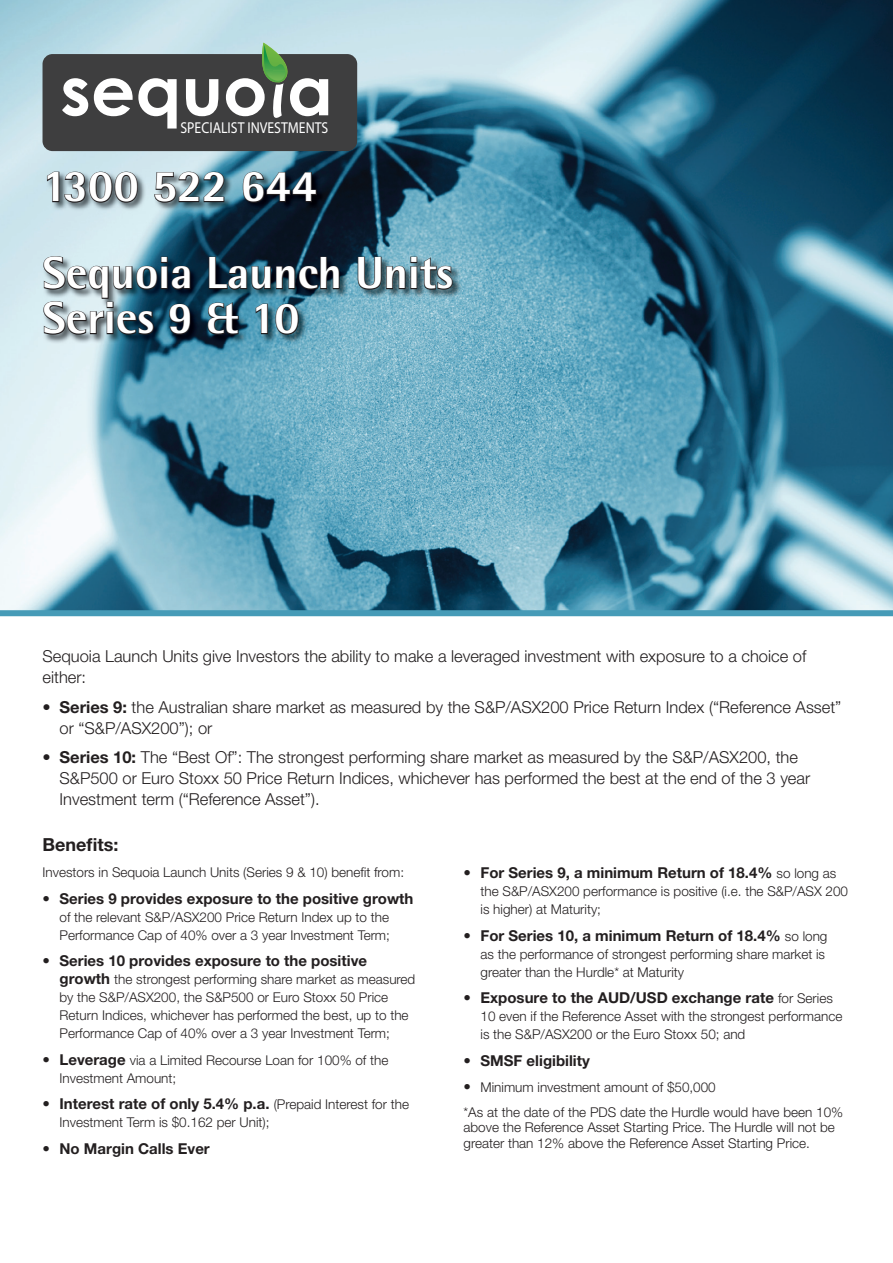
<style>
.page{position:relative;width:893px;height:1263px;background:#fff}
.page>*{position:absolute;margin:0;border:0;box-sizing:border-box;transform-origin:0 0}
.t1{font:800 45px/87px "Rotis Semi Sans";color:#fff}
.t2{font:700 18px "Helvetica Neue LT Pro";color:#231f20}
.t3{font:300 16.5px/21px "Helvetica Neue LT Pro";color:#231f20}
.t4{font:15.75px "Myriad Pro";color:#fff;scale:.87 1}
.t5{font:700 15px "Helvetica Neue LT Pro";color:#231f20}
.t6{font:300 13.5px/18px "Helvetica Neue LT Pro";color:#231f20}
.s1{font-weight:700}
.s2{font-weight:700;font-size:15px}
.s3{font-weight:300;font-size:13.5px}
.s4{font-size:15px}
</style>
<div class="page">
<img style="left:0;top:0;width:893px;height:610px">
<div style="left:43px;top:54px;width:314px;height:97px;background:#3e3e3f;border-radius:10px"></div>
<svg style="left:62px;top:78px;width:26px;height:38px"></svg>
<svg style="left:94px;top:78px;width:83px;height:51px"></svg>
<svg style="left:186px;top:79px;width:32px;height:37px"></svg>
<svg style="left:226px;top:43px;width:102px;height:75px"></svg>
<div style="left:0;top:610px;width:893px;height:6px;background:#469bb7"></div>
<img style="left:43px;top:171px;width:419px;height:172px">
<svg style="left:46px;top:171px;width:93px;height:32px;background:#79868b"></svg>
<svg style="left:153px;top:171px;width:72px;height:32px;background:#607881"></svg>
<svg style="left:242px;top:171px;width:76px;height:32px;background:#1e313e"></svg>
<svg style="left:208px;top:256px;width:132px;height:34px;background:#152c3b"></svg>
<svg style="left:357px;top:256px;width:96px;height:34px;background:#4d6f7b"></svg>
<svg style="left:43px;top:255px;width:148px;height:80px;background:#5a727d"></svg>
<svg style="left:207px;top:301px;width:32px;height:34px"></svg>
<svg style="left:255px;top:303px;width:14px;height:32px"></svg>
<svg style="left:275px;top:303px;width:24px;height:32px"></svg>
<p class="t4" style="left:181px;top:118px;width:171px">SPECIALIST INVESTMENTS</p>
<h1 class="t1" style="left:43px;top:142px;width:412px">1300 522 644<br>Sequoia Launch Units</h1>
<h1 class="t1" style="left:43px;top:274px;width:259px">Series 9 &amp; 10</h1>
<p class="t3" style="left:43px;top:646px;width:765px">Sequoia Launch Units give Investors the ability to make a leveraged investment with exposure to a choice of either:</p>
<p class="t3" style="left:60px;top:696px;width:783px;text-indent:-17px"><span class="s1">• Series 9:</span> the Australian share market as measured by the S&amp;P/ASX200 Price Return Index (“Reference Asset” or “S&amp;P/ASX200”); or</p>
<p class="t3" style="left:60px;top:747px;width:752px;text-indent:-17px"><span class="s1">• Series 10:</span> The “Best Of”: The strongest performing share market as measured by the S&amp;P/ASX200, the<br>S&amp;P500 or Euro Stoxx 50 Price Return Indices, whichever has performed the best at the end of the 3 year<br>Investment term (“Reference Asset”).</p>
<h2 class="t2" style="left:43px;top:833px;width:77px">Benefits:</h2>
<p class="t6" style="left:43px;top:863px;width:363px">Investors in Sequoia Launch Units (Series 9 &amp; 10) benefit from:</p>
<p class="t5" style="left:43px;top:889px;width:372px">• Series 9 provides exposure to the positive growth</p>
<p class="t6" style="left:60px;top:907px;width:332px">of the relevant S&amp;P/ASX200 Price Return Index up to the<br>Performance Cap of 40% over a 3 year Investment Term;</p>
<p class="t5" style="left:43px;top:951px;width:326px">• Series 10 provides exposure to the positive</p>
<p class="t6" style="left:60px;top:970px;width:357px"><span class="s2">growth</span> the strongest performing share market as measured by the S&amp;P/ASX200, the S&amp;P500 or Euro Stoxx 50 Price Return Indices, whichever has performed the best, up to the Performance Cap of 40% over a 3 year Investment Term;</p>
<p class="t6" style="left:60px;top:1050px;width:330px;text-indent:-17px"><span class="s2">• Leverage</span> via a Limited Recourse Loan for 100% of the<br>Investment Amount;</p>
<p class="t5" style="left:43px;top:1094px;width:368px">• Interest rate of only 5.4% p.a. <span class="s3">(Prepaid Interest for the</span></p>
<p class="t6" style="left:60px;top:1113px;width:212px">Investment Term is $0.162 per Unit);</p>
<p class="t5" style="left:43px;top:1139px;width:169px">• No Margin Calls Ever</p>
<p class="t5" style="left:463px;top:863px;width:374px">• For Series 9, a minimum Return of 18.4% <span class="s3">so long as</span></p>
<p class="t6" style="left:480px;top:882px;width:369px">the S&amp;P/ASX200 performance is positive (i.e. the S&amp;P/ASX 200 is higher) at Maturity;</p>
<p class="t5" style="left:463px;top:926px;width:365px">• For Series 10, a minimum Return of 18.4% <span class="s3">so long</span></p>
<p class="t6" style="left:480px;top:945px;width:346px">as the performance of strongest performing share market is greater than the Hurdle* at Maturity</p>
<p class="t5" style="left:463px;top:988px;width:371px">• Exposure to the AUD/USD exchange rate <span class="s3">for Series</span></p>
<p class="t6" style="left:480px;top:1007px;width:363px">10 even if the Reference Asset with the strongest performance is the S&amp;P/ASX200 or the Euro Stoxx 50; and</p>
<p class="t5" style="left:463px;top:1051px;width:128px">• SMSF eligibility</p>
<p class="t6" style="left:463px;top:1075px;width:381px;line-height:24.3px"><span class="s4">•</span> Minimum investment amount of $50,000<br>*As at the date of the PDS date the Hurdle would have been 10%</p>
<p class="t6" style="left:463px;top:1119px;width:373px;line-height:15.8px">above the Reference Asset Starting Price. The Hurdle will not be greater than 12% above the Reference Asset Starting Price.</p>
</div>
